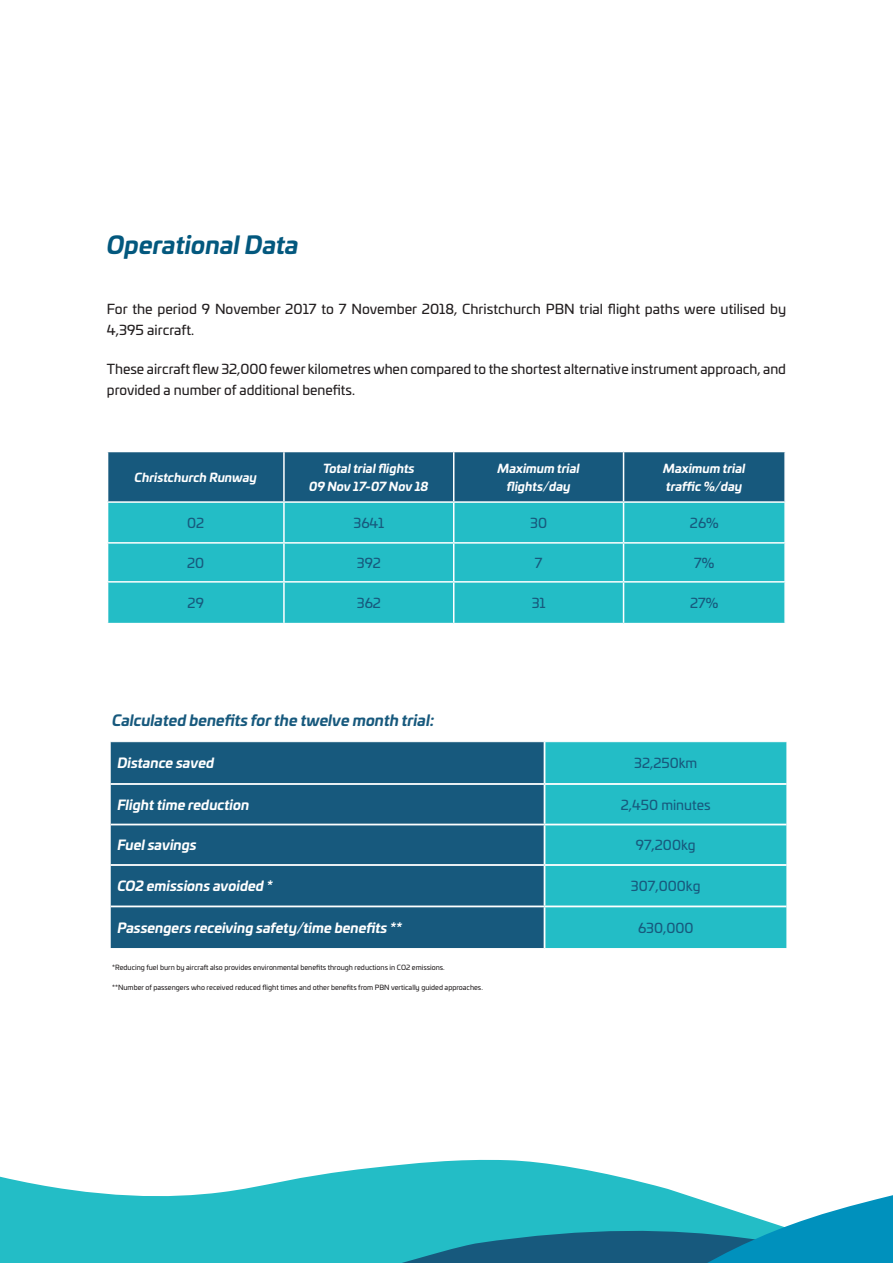
<style>
.page{position:relative;width:893px;height:1263px;background:#fff}
.page>*{position:absolute;margin:0;border:0;box-sizing:border-box;transform-origin:0 0}
.t1{font:italic 700 24px "Univia Pro";color:#03587e}
.t2{font:italic 700 15px "Univia Pro";color:#17597d}
.t3{font:13.5px/21px "Univia Pro";color:#231f20}
.Normal__Web{font:italic 700 13.5px "Univia Pro";color:#fff}
.Normal__Web-2{font:13.5px "Univia Pro";color:#17597d}
.Normal__Web-3{font:italic 700 12px/18.1px "Univia Pro";color:#fff;text-align:center}
.t4{font:7.05px "Univia Pro";color:#231f20}
</style>
<div class="page">
<div style="left:108px;top:452px;width:676px;height:49px;background:#17597d"></div>
<div style="left:108px;top:503px;width:676px;height:120px;background:#23bdc6"></div>
<hr style="left:107px;top:542px;width:177px;height:2px;background:#fff">
<hr style="left:284px;top:542px;width:170px;height:2px;background:#fff">
<hr style="left:454px;top:542px;width:170px;height:2px;background:#fff">
<hr style="left:624px;top:542px;width:162px;height:2px;background:#fff">
<hr style="left:107px;top:581px;width:177px;height:2px;background:#fff">
<hr style="left:284px;top:581px;width:170px;height:2px;background:#fff">
<hr style="left:454px;top:581px;width:170px;height:2px;background:#fff">
<hr style="left:624px;top:581px;width:162px;height:2px;background:#fff">
<hr style="left:283px;top:452px;width:2px;height:49px;background:#fff">
<hr style="left:283px;top:503px;width:2px;height:39px;background:#fff">
<hr style="left:283px;top:544px;width:2px;height:37px;background:#fff">
<hr style="left:283px;top:583px;width:2px;height:40px;background:#fff">
<hr style="left:453px;top:452px;width:1px;height:49px;background:#fff">
<hr style="left:453px;top:503px;width:1px;height:39px;background:#fff">
<hr style="left:453px;top:544px;width:1px;height:37px;background:#fff">
<hr style="left:453px;top:583px;width:1px;height:40px;background:#fff">
<hr style="left:623px;top:452px;width:1px;height:49px;background:#fff">
<hr style="left:623px;top:503px;width:1px;height:39px;background:#fff">
<hr style="left:623px;top:544px;width:1px;height:37px;background:#fff">
<hr style="left:623px;top:583px;width:1px;height:40px;background:#fff">
<div style="left:111px;top:742px;width:433px;height:206px;background:#17597d"></div>
<div style="left:545px;top:742px;width:241px;height:206px;background:#23bdc6"></div>
<hr style="left:111px;top:783px;width:433px;height:2px;background:#fff">
<hr style="left:544px;top:783px;width:242px;height:2px;background:#fff">
<hr style="left:111px;top:824px;width:433px;height:1px;background:#fff">
<hr style="left:544px;top:824px;width:242px;height:1px;background:#fff">
<hr style="left:111px;top:864px;width:433px;height:2px;background:#fff">
<hr style="left:544px;top:864px;width:242px;height:2px;background:#fff">
<hr style="left:111px;top:905px;width:433px;height:2px;background:#fff">
<hr style="left:544px;top:905px;width:242px;height:2px;background:#fff">
<svg style="left:0;top:1159px;width:638px;height:104px;fill:#23bdc6"></svg>
<svg style="left:638px;top:1181px;width:255px;height:82px"></svg>
<p class="t1" style="left:107px;top:226px;width:193px">Operational Data</p>
<p class="t3" style="left:107px;top:298px;width:681px">For the period 9 November 2017 to 7 November 2018, Christchurch PBN trial flight paths were utilised by<br>4,395 aircraft.</p>
<p class="t3" style="left:107px;top:358px;width:681px">These aircraft flew 32,000 fewer kilometres when compared to the shortest alternative instrument approach, and provided a number of additional benefits.</p>
<p class="Normal__Web-3" style="left:135px;top:467px;width:124px">Christchurch Runway</p>
<p class="Normal__Web-3" style="left:309px;top:458px;width:121px">Total trial flights<br>09 Nov 17-07 Nov 18</p>
<p class="Normal__Web-3" style="left:498px;top:458px;width:84px">Maximum trial flights/day</p>
<p class="Normal__Web-3" style="left:663px;top:458px;width:84px;text-align:left">Maximum trial traffic %/day</p>
<p class="Normal__Web-2" style="left:187px;top:513px;width:19px">02</p>
<p class="Normal__Web-2" style="left:353px;top:513px;width:32px">3641</p>
<p class="Normal__Web-2" style="left:530px;top:513px;width:18px">30</p>
<p class="Normal__Web-2" style="left:690px;top:513px;width:30px">26%</p>
<p class="Normal__Web-2" style="left:187px;top:553px;width:19px">20</p>
<p class="Normal__Web-2" style="left:357px;top:553px;width:25px">392</p>
<p class="Normal__Web-2" style="left:535px;top:553px;width:9px">7</p>
<p class="Normal__Web-2" style="left:694px;top:553px;width:22px">7%</p>
<p class="Normal__Web-2" style="left:188px;top:593px;width:18px">29</p>
<p class="Normal__Web-2" style="left:357px;top:593px;width:26px">362</p>
<p class="Normal__Web-2" style="left:532px;top:593px;width:15px">31</p>
<p class="Normal__Web-2" style="left:690px;top:593px;width:30px">27%</p>
<p class="t2" style="left:112px;top:708px;width:324px">Calculated benefits for the twelve month trial:</p>
<p class="Normal__Web" style="left:117px;top:752px;width:98px">Distance saved</p>
<p class="Normal__Web-2" style="left:634px;top:753px;width:65px">32,250km</p>
<p class="Normal__Web" style="left:117px;top:794px;width:134px">Flight time reduction</p>
<p class="Normal__Web-2" style="left:621px;top:794px;width:91px">2,450 minutes</p>
<p class="Normal__Web" style="left:117px;top:834px;width:81px">Fuel savings</p>
<p class="Normal__Web-2" style="left:636px;top:835px;width:61px">97,200kg</p>
<p class="Normal__Web" style="left:117px;top:875px;width:157px">CO2 emissions avoided *</p>
<p class="Normal__Web-2" style="left:631px;top:876px;width:71px">307,000kg</p>
<p class="Normal__Web" style="left:117px;top:917px;width:286px">Passengers receiving safety/time benefits **</p>
<p class="Normal__Web-2" style="left:638px;top:918px;width:57px">630,000</p>
<p class="t4" style="left:112px;top:962px;width:334px">*Reducing fuel burn by aircraft also provides environmental benefits through reductions in CO2 emissions.</p>
<p class="t4" style="left:112px;top:982px;width:372px">**Number of passengers who received reduced flight times and other benefits from PBN vertically guided approaches.</p>
</div>
